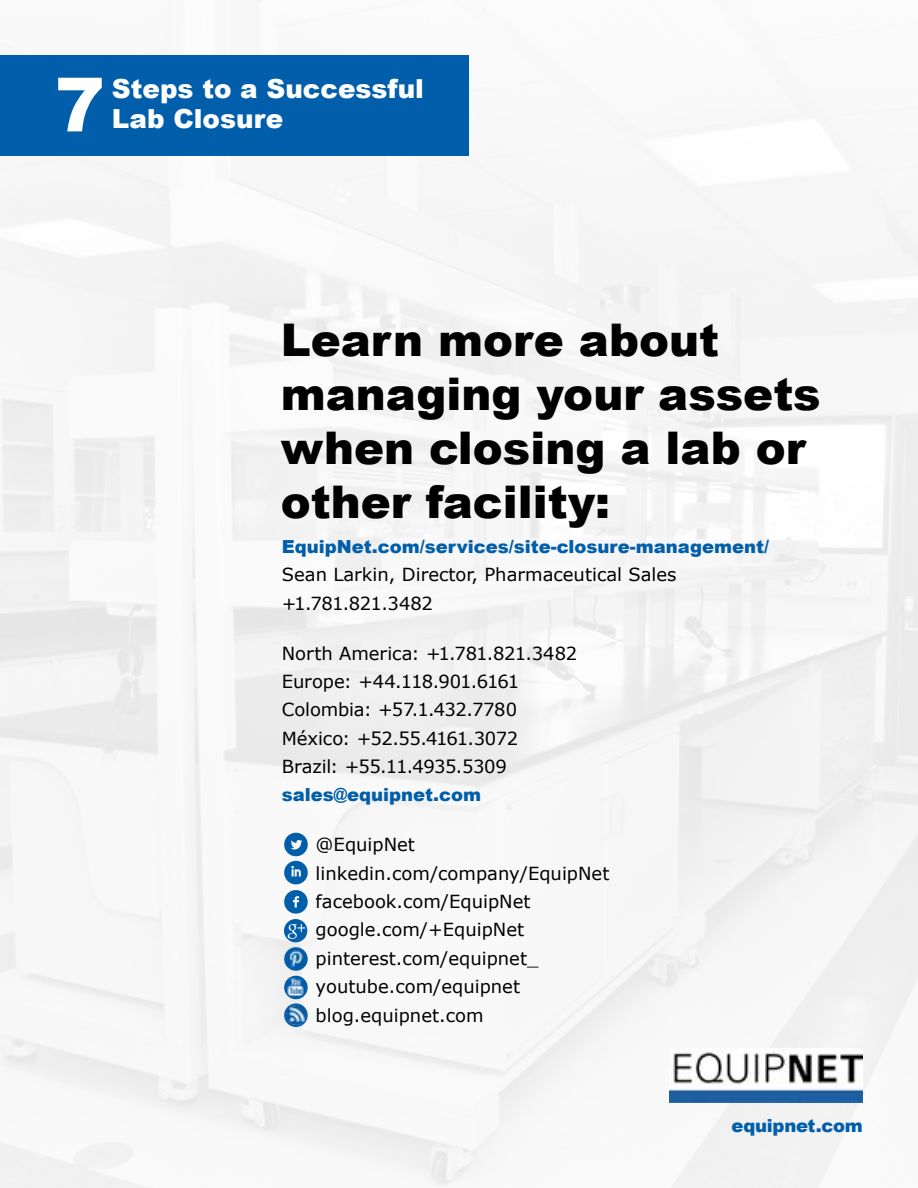
<style>
.page{position:relative;width:918px;height:1188px;background:#f7f7f7}
.page>*{position:absolute;margin:0;border:0;box-sizing:border-box;transform-origin:0 0}
.t1{font:900 75px "Arial";color:#fff}
.t2{font:900 45px/54px "Arial";color:#000}
.t3{font:900 26.25px/30.8px "Arial";color:#fff}
.t4{font:18px/28.3px "Verdana";color:#000}
.t5{font:900 18px "Arial";color:#005eaa}
</style>
<div class="page">
<div style="left:0;top:55px;width:469px;height:101px;background:#005eaa"></div>
<img style="left:670px;top:1052px;width:192px;height:50px">
<svg style="left:284px;top:833px;width:24px;height:51px"></svg>
<svg style="left:284px;top:890px;width:24px;height:52px"></svg>
<svg style="left:284px;top:976px;width:24px;height:23px"></svg>
<svg style="left:284px;top:1003px;width:24px;height:24px"></svg>
<img style="left:286px;top:1005px;width:21px;height:20px;border-radius:10px">
<svg style="left:284px;top:947px;width:24px;height:24px"></svg>
<img style="left:286px;top:949px;width:19px;height:19px;border-radius:10px">
<img style="left:285px;top:977px;width:22px;height:21px;border-radius:11px">
<h1 class="t1" style="left:55px;top:50px;width:52px">7</h1>
<h3 class="t3" style="left:112px;top:72px;width:314px">Steps to a Successful<br>Lab Closure</h3>
<h2 class="t2" style="left:281px;top:312px;width:542px">Learn more about managing your assets when closing a lab or other facility:</h2>
<p class="t5" style="left:282px;top:534px;width:489px">EquipNet.com/services/site-closure-management/</p>
<p class="t4" style="left:282px;top:561px;width:396px">Sean Larkin, Director, Pharmaceutical Sales +1.781.821.3482</p>
<p class="t4" style="left:282px;top:639px;width:297px">North America: +1.781.821.3482<br>Europe: +44.118.901.6161<br>Colombia: +57.1.432.7780<br>México: +52.55.4161.3072<br>Brazil: +55.11.4935.5309</p>
<p class="t5" style="left:282px;top:782px;width:201px">sales@equipnet.com</p>
<p class="t4" style="left:316px;top:831px;width:295px">@EquipNet linkedin.com/company/EquipNet facebook.com/EquipNet google.com/+EquipNet pinterest.com/equipnet_ youtube.com/equipnet blog.equipnet.com</p>
<p class="t5" style="left:732px;top:1113px;width:133px">equipnet.com</p>
</div>
